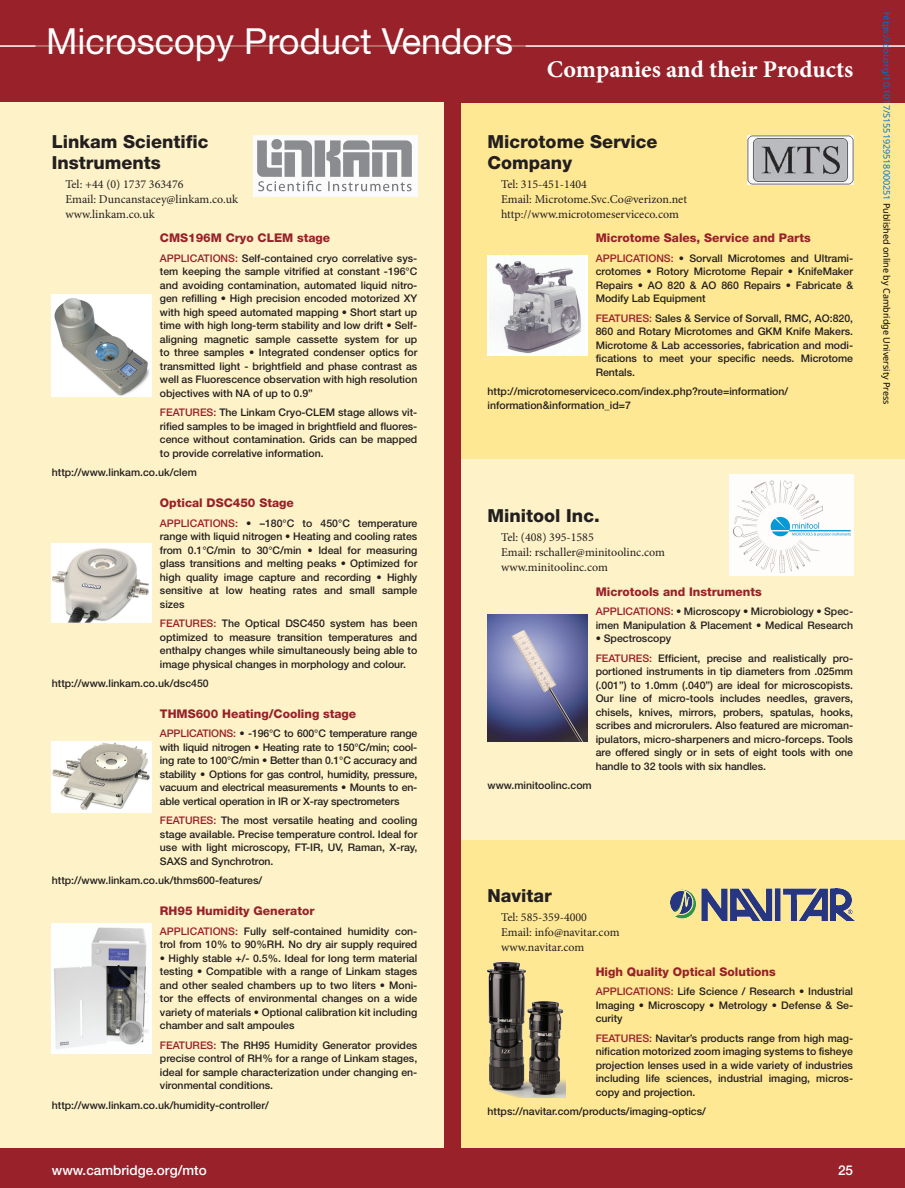
<style>
.page{position:relative;width:905px;height:1188px;background:#fff}
.page>*{position:absolute;margin:0;border:0;box-sizing:border-box;transform-origin:0 0}
.t1{font:36px "Helvetica Neue LT Std";color:#fff}
.t2{font:700 24px "Minion Pro";color:#fff}
.t3{font:800 18px/21px "Helvetica Neue LT Std";color:#231f20}
.t4{font:500 13.5px "Helvetica Neue LT Std";color:#fff}
.t5{font:12px/15px "Minion Pro";color:#231f20}
.t6{font:800 12px "Helvetica Neue LT Std";color:#98212a}
.t7{font:500 10.5px/13.5px "Helvetica Neue LT Std";color:#231f20;text-align:justify}
.t8{font:9px "Noto Sans";color:#0172cf}
.s1{color:#98212a}
.s2{color:#000}
</style>
<div class="page">
<div style="left:0;top:0;width:904px;height:1188px;background:#ffe894"></div>
<div style="left:0;top:1148px;width:904px;height:40px;background:#98212a"></div>
<div style="left:0;top:0;width:904px;height:103px;background:#98212a"></div>
<hr style="left:0;top:45px;width:904px;height:2px;background:#fff">
<hr style="left:35px;top:45px;width:490px;height:2px;background:#a74b43">
<div style="left:0;top:103px;width:444px;height:1045px;background:#fef3c8"></div>
<div style="left:460px;top:459px;width:444px;height:381px;background:#fef3c8"></div>
<img style="left:254px;top:135px;width:163px;height:62px">
<img style="left:52px;top:294px;width:100px;height:102px">
<img style="left:52px;top:543px;width:100px;height:80px">
<img style="left:747px;top:135px;width:106px;height:49px">
<img style="left:487px;top:256px;width:100px;height:99px">
<img style="left:729px;top:474px;width:124px;height:102px">
<img style="left:487px;top:614px;width:100px;height:128px">
<div style="left:444px;top:89px;width:16px;height:1068px;background:#98212a"></div>
<img style="left:52px;top:742px;width:100px;height:70px">
<img style="left:52px;top:923px;width:100px;height:130px">
<img style="left:670px;top:889px;width:184px;height:32px">
<img style="left:487px;top:963px;width:78px;height:135px">
<h1 class="t1" style="left:46px;top:20px;width:468px">Microscopy Product Vendors</h1>
<h2 class="t2" style="left:547px;top:52px;width:308px">Companies and their Products</h2>
<h3 class="t3" style="left:52px;top:131px;width:158px">Linkam Scientific<br>Instruments</h3>
<p class="t5" style="left:65px;top:177px;width:174px">Tel: +44 (0) 1737 363476<br>Email: Duncanstacey@linkam.co.uk www.linkam.co.uk</p>
<p class="t6" style="left:160px;top:231px;width:172px">CMS196M Cryo CLEM stage</p>
<p class="t7" style="left:160px;top:251px;width:259px"><span class="s1">APPLICATIONS:</span> Self-contained cryo correlative sys&shy;tem keeping the sample vitrified at constant -196°C and avoiding contamination, automated liquid nitro&shy;gen refilling • High precision encoded motorized XY with high speed automated mapping • Short start up time with high long-term stability and low drift • Self&shy;aligning magnetic sample cassette system for up to three samples • Integrated condenser optics for transmitted light - brightfield and phase contrast as well as Fluorescence observation with high resolution objectives with NA of up to 0.9”</p>
<p class="t7" style="left:160px;top:406px;width:259px"><span class="s1">FEATURES:</span> The Linkam Cryo-CLEM stage allows vit&shy;rified samples to be imaged in brightfield and fluores&shy;cence without contamination. Grids can be mapped to provide correlative information.</p>
<p class="t7" style="left:52px;top:466px;width:146px">http://www.linkam.co.uk/clem</p>
<p class="t6" style="left:160px;top:496px;width:135px">Optical DSC450 Stage</p>
<p class="t7" style="left:160px;top:516px;width:259px"><span class="s1">APPLICATIONS:</span> • –180°C to 450°C temperature range with liquid nitrogen • Heating and cooling rates from 0.1°C/min to 30°C/min • Ideal for measuring glass transitions and melting peaks • Optimized for high quality image capture and recording • Highly sensitive at low heating rates and small sample sizes</p>
<p class="t7" style="left:160px;top:617px;width:259px"><span class="s1">FEATURES:</span> The Optical DSC450 system has been optimized to measure transition temperatures and enthalpy changes while simultaneously being able to image physical changes in morphology and colour.</p>
<p class="t7" style="left:52px;top:677px;width:158px">http://www.linkam.co.uk/dsc450</p>
<p class="t6" style="left:160px;top:706px;width:198px">THMS600 Heating/Cooling stage</p>
<p class="t7" style="left:160px;top:727px;width:259px"><span class="s1">APPLICATIONS:</span> • -196°C to 600°C temperature range with liquid nitrogen • Heating rate to 150°C/min; cool&shy;ing rate to 100°C/min • Better than 0.1°C accuracy and stability • Options for gas control, humidity, pressure, vacuum and electrical measurements • Mounts to en&shy;able vertical operation in IR or X-ray spectrometers</p>
<p class="t7" style="left:160px;top:814px;width:259px"><span class="s1">FEATURES:</span> The most versatile heating and cooling stage available. Precise temperature control. Ideal for use with light microscopy, FT-IR, UV, Raman, X-ray, SAXS and Synchrotron.</p>
<p class="t7" style="left:52px;top:874px;width:212px">http://www.linkam.co.uk/thms600-features/</p>
<p class="t6" style="left:160px;top:904px;width:156px">RH95 Humidity Generator</p>
<p class="t7" style="left:160px;top:924px;width:259px"><span class="s1">APPLICATIONS:</span> Fully self-contained humidity con&shy;trol from 10% to 90%RH. No dry air supply required</p>
<p class="t7" style="left:160px;top:951px;width:259px">• Highly stable +/- 0.5%. Ideal for long term material testing • Compatible with a range of Linkam stages and other sealed chambers up to two liters • Moni&shy;tor the effects of environmental changes on a wide variety of materials • Optional calibration kit including chamber and salt ampoules</p>
<p class="t7" style="left:160px;top:1038px;width:259px"><span class="s1">FEATURES:</span> The RH95 Humidity Generator provides precise control of RH% for a range of Linkam stages, ideal for sample characterization under changing en&shy;vironmental conditions.</p>
<p class="t7" style="left:52px;top:1098px;width:218px">http://www.linkam.co.uk/humidity-controller/</p>
<h3 class="t3" style="left:487px;top:131px;width:171px">Microtome Service<br>Company</h3>
<p class="t5" style="left:501px;top:177px;width:187px">Tel: 315-451-1404<br>Email: Microtome.Svc.Co@verizon.net http://www.microtomeserviceco.com</p>
<p class="t6" style="left:595px;top:231px;width:216px">Microtome Sales, Service and Parts</p>
<p class="t7" style="left:595px;top:251px;width:259px"><span class="s1">APPLICATIONS:</span> • Sorvall Microtomes and Ultrami&shy;crotomes • Rotory Microtome Repair • KnifeMaker Repairs • AO 820 &amp; AO 860 Repairs • Fabricate &amp; Modify Lab Equipment</p>
<p class="t7" style="left:595px;top:311px;width:259px"><span class="s1">FEATURES:</span> Sales &amp; Service of Sorvall, RMC, AO:820, 860 and Rotary Microtomes and GKM Knife Makers.<br>Microtome &amp; Lab accessories, fabrication and modi&shy;fications to meet your specific needs. Microtome Rentals.</p>
<p class="t7" style="left:487px;top:385px;width:302px">http://microtomeserviceco.com/index.php?route=information/ information&amp;information_id=7</p>
<h3 class="t3" style="left:487px;top:505px;width:114px">Minitool Inc.</h3>
<p class="t5" style="left:501px;top:530px;width:165px">Tel: (408) 395-1585<br>Email: rschaller@minitoolinc.com www.minitoolinc.com</p>
<p class="t6" style="left:595px;top:584px;width:168px">Microtools and Instruments</p>
<p class="t7" style="left:595px;top:605px;width:259px"><span class="s1">APPLICATIONS:</span> • Microscopy • Microbiology • Spec&shy;imen Manipulation &amp; Placement • Medical Research</p>
<p class="t7" style="left:595px;top:629px;width:259px;line-height:19.5px">• Spectroscopy<br><span class="s1">FEATURES:</span> Efficient, precise and realistically pro-</p>
<p class="t7" style="left:595px;top:665px;width:259px">portioned instruments in tip diameters from .025mm (.001”) to 1.0mm (.040”) are ideal for microscopists.<br>Our line of micro-tools includes needles, gravers, chisels, knives, mirrors, probers, spatulas, hooks, scribes and microrulers. Also featured are microman&shy;ipulators, micro-sharpeners and micro-forceps. Tools are offered singly or in sets of eight tools with one handle to 32 tools with six handles.</p>
<p class="t7" style="left:487px;top:779px;width:106px">www.minitoolinc.com</p>
<h3 class="t3" style="left:487px;top:886px;width:66px">Navitar</h3>
<p class="t5" style="left:501px;top:910px;width:120px">Tel: 585-359-4000<br>Email: info@navitar.com www.navitar.com</p>
<p class="t6" style="left:595px;top:965px;width:182px">High Quality Optical Solutions</p>
<p class="t7" style="left:595px;top:985px;width:259px"><span class="s1">APPLICATIONS:</span> Life Science / Research • Industrial Imaging • Microscopy • Metrology • Defense &amp; Se&shy;curity</p>
<p class="t7" style="left:595px;top:1031px;width:259px"><span class="s1">FEATURES:</span> Navitar’s products range from high mag&shy;nification motorized zoom imaging systems to fisheye projection lenses used in a wide variety of industries including life sciences, industrial imaging, micros&shy;copy and projection.</p>
<p class="t7" style="left:487px;top:1105px;width:220px">https://navitar.com/products/imaging-optics/</p>
<p class="t4" style="left:52px;top:1162px;width:156px">www.cambridge.org/mto</p>
<p class="t4" style="left:838px;top:1162px;width:17px">25</p>
<p class="t8" style="left:893px;top:12px;width:394px;rotate:90deg">https://doi.org/10.1017/S1551929518000251 <span class="s2">Published online by Cambridge University Press</span></p>
</div>
